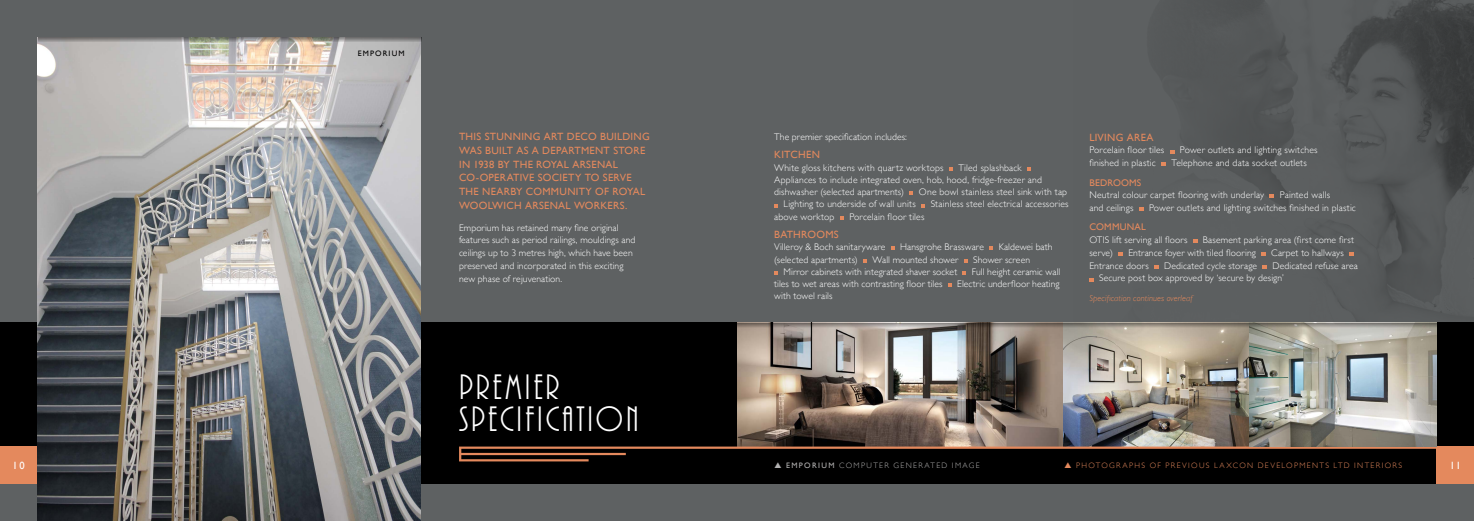
<style>
.page{position:relative;width:1474px;height:521px;background:#fff}
.page>*{position:absolute;margin:0;border:0;box-sizing:border-box;transform-origin:0 0}
.t1{font:31.5px/31.5px "Plaza SHOP";letter-spacing:.095em;color:#fff}
.t2{font:10.5px/13.7px "Gill Sans";letter-spacing:.025em;color:#e4895d}
.t3{font:10.5px "Gill Sans";color:#fff}
.t4{font:300 9.62px/13px "Gill Sans";letter-spacing:.015em;color:#fff}
.t5{font:9.62px "Gill Sans";letter-spacing:.015em;color:#e4895d}
.t6{font:italic 300 8.75px "Gill Sans";letter-spacing:.005em;color:#e4895d}
.t7{font:300 7.88px "Gill Sans";letter-spacing:.17em;color:#e4895d}
.t8{font:300 7.88px "Gill Sans";letter-spacing:.17em;color:#b3b2b2}
.t9{font:7.88px "Gill Sans";letter-spacing:.145em;color:#000}
.s1{font-weight:400}
</style>
<div class="page">
<div style="left:0;top:0;width:1473px;height:521px;background:#5e6162"></div>
<div style="left:0;top:322px;width:1473px;height:162px;background:#000"></div>
<div style="left:0;top:446px;width:37px;height:38px;background:#e4895d"></div>
<div style="left:1436px;top:446px;width:37px;height:38px;background:#e4895d"></div>
<img style="left:737px;top:327px;width:326px;height:119px">
<img style="left:1063px;top:327px;width:186px;height:119px">
<img style="left:1089px;top:0;width:384px;height:322px">
<svg style="left:949px;top:167px;width:3px;height:4px"></svg>
<svg style="left:1027px;top:167px;width:4px;height:4px"></svg>
<svg style="left:909px;top:191px;width:4px;height:4px"></svg>
<svg style="left:774px;top:204px;width:4px;height:3px"></svg>
<svg style="left:921px;top:204px;width:4px;height:3px"></svg>
<svg style="left:840px;top:216px;width:3px;height:4px"></svg>
<svg style="left:891px;top:246px;width:3px;height:4px"></svg>
<svg style="left:989px;top:246px;width:4px;height:4px"></svg>
<svg style="left:863px;top:259px;width:4px;height:3px"></svg>
<svg style="left:774px;top:271px;width:4px;height:4px"></svg>
<svg style="left:962px;top:271px;width:4px;height:4px"></svg>
<svg style="left:948px;top:283px;width:3px;height:4px"></svg>
<svg style="left:1169px;top:150px;width:5px;height:3px"></svg>
<svg style="left:1161px;top:162px;width:4px;height:4px"></svg>
<svg style="left:1269px;top:194px;width:5px;height:4px"></svg>
<svg style="left:1139px;top:207px;width:4px;height:4px"></svg>
<svg style="left:1193px;top:239px;width:4px;height:4px"></svg>
<svg style="left:1118px;top:252px;width:4px;height:4px"></svg>
<svg style="left:1261px;top:252px;width:4px;height:4px"></svg>
<svg style="left:1349px;top:252px;width:4px;height:4px"></svg>
<svg style="left:1154px;top:265px;width:4px;height:4px"></svg>
<svg style="left:1262px;top:265px;width:4px;height:4px"></svg>
<svg style="left:1089px;top:278px;width:4px;height:3px"></svg>
<img style="left:37px;top:37px;width:384px;height:484px">
<svg style="left:38px;top:37px;width:383px;height:5px;background:#8d8b86"></svg>
<img style="left:1249px;top:327px;width:187px;height:119px">
<svg style="left:737px;top:322px;width:700px;height:5px;background:#8f887f"></svg>
<svg style="left:459px;top:446px;width:978px;height:16px"></svg>
<p class="t9" style="left:358px;top:49px;width:49px">EMPORIUM</p>
<p class="t2" style="left:459px;top:129px;width:192px">THIS STUNNING ART DECO BUILDING<br>WAS BUILT AS A DEPARTMENT STORE<br>IN 1938 BY THE ROYAL ARSENAL<br>CO-OPERATIVE SOCIETY TO SERVE<br>THE NEARBY COMMUNITY OF ROYAL<br>WOOLWICH ARSENAL WORKERS.</p>
<p class="t4" style="left:459px;top:220px;width:178px">Emporium has retained many fine original features such as period railings, mouldings and ceilings up to 3 metres high, which have been preserved and incorporated in this exciting new phase of rejuvenation.</p>
<h1 class="t1" style="left:459px;top:372px;width:181px">PREMIER<br>SPECIFICATION</h1>
<p class="t4" style="left:774px;top:130px;width:134px">The premier specification includes:</p>
<p class="t2" style="left:774px;top:148px;width:47px">KITCHEN</p>
<p class="t4" style="left:774px;top:161px;width:171px">White gloss kitchens with quartz worktops</p>
<p class="t4" style="left:774px;top:161px;width:269px;line-height:12.2px;text-indent:184px">Tiled splashback<br>Appliances to include integrated oven, hob, hood, fridge-freezer and dishwasher (selected apartments)</p>
<p class="t4" style="left:919px;top:185px;width:150px">One bowl stainless steel sink with tap</p>
<p class="t4" style="left:783px;top:197px;width:134px">Lighting to underside of wall units</p>
<p class="t4" style="left:930px;top:197px;width:139px">Stainless steel electrical accessories</p>
<p class="t4" style="left:774px;top:210px;width:62px">above worktop</p>
<p class="t4" style="left:849px;top:210px;width:76px">Porcelain floor tiles</p>
<p class="t2" style="left:774px;top:227px;width:66px">BATHROOMS</p>
<p class="t4" style="left:774px;top:240px;width:113px">Villeroy &amp; Boch sanitaryware</p>
<p class="t4" style="left:900px;top:240px;width:85px">Hansgrohe Brassware</p>
<p class="t4" style="left:998px;top:240px;width:55px">Kaldewei bath</p>
<p class="t4" style="left:774px;top:252px;width:85px">(selected apartments)</p>
<p class="t4" style="left:872px;top:252px;width:87px">Wall mounted shower</p>
<p class="t4" style="left:973px;top:252px;width:59px">Shower screen</p>
<p class="t4" style="left:783px;top:265px;width:175px">Mirror cabinets with integrated shaver socket</p>
<p class="t4" style="left:972px;top:265px;width:90px">Full height ceramic wall</p>
<p class="t4" style="left:774px;top:277px;width:170px">tiles to wet areas with contrasting floor tiles</p>
<p class="t4" style="left:957px;top:277px;width:104px">Electric underfloor heating</p>
<p class="t4" style="left:774px;top:289px;width:60px">with towel rails</p>
<p class="t2" style="left:1089px;top:130px;width:66px">LIVING AREA</p>
<p class="t4" style="left:1089px;top:143px;width:76px">Porcelain floor tiles</p>
<p class="t4" style="left:1179px;top:143px;width:139px">Power outlets and lighting switches</p>
<p class="t4" style="left:1089px;top:156px;width:68px">finished in plastic</p>
<p class="t4" style="left:1171px;top:156px;width:137px">Telephone and data socket outlets</p>
<p class="t5" style="left:1089px;top:177px;width:53px">BEDROOMS</p>
<p class="t4" style="left:1089px;top:188px;width:176px">Neutral colour carpet flooring with underlay</p>
<p class="t4" style="left:1279px;top:188px;width:52px">Painted walls</p>
<p class="t4" style="left:1089px;top:201px;width:46px">and ceilings</p>
<p class="t4" style="left:1149px;top:201px;width:208px">Power outlets and lighting switches finished in plastic</p>
<p class="t5" style="left:1089px;top:221px;width:58px">COMMUNAL</p>
<p class="t4" style="left:1089px;top:233px;width:100px">OTIS lift serving all floors</p>
<p class="t4" style="left:1202px;top:233px;width:153px">Basement parking area (first come first</p>
<p class="t4" style="left:1089px;top:246px;width:25px">serve)</p>
<p class="t4" style="left:1128px;top:246px;width:129px">Entrance foyer with tiled flooring</p>
<p class="t4" style="left:1271px;top:246px;width:74px">Carpet to hallways</p>
<p class="t4" style="left:1089px;top:259px;width:61px">Entrance doors</p>
<p class="t4" style="left:1164px;top:259px;width:94px">Dedicated cycle storage</p>
<p class="t4" style="left:1099px;top:259px;width:260px;text-indent:173px">Dedicated refuse area<br>Secure post box approved by ‘secure by design’</p>
<p class="t6" style="left:1089px;top:293px;width:105px">Specification continues overleaf</p>
<p class="t3" style="left:13px;top:459px;width:13px">10</p>
<p class="t7" style="left:1076px;top:459px;width:327px">PHOTOGRAPHS OF PREVIOUS LAXCON DEVELOPMENTS LTD INTERIORS</p>
<p class="t3" style="left:1449px;top:459px;width:13px">11</p>
<p class="t8" style="left:786px;top:459px;width:195px"><span class="s1">EMPORIUM</span> COMPUTER GENERATED IMAGE</p>
</div>
